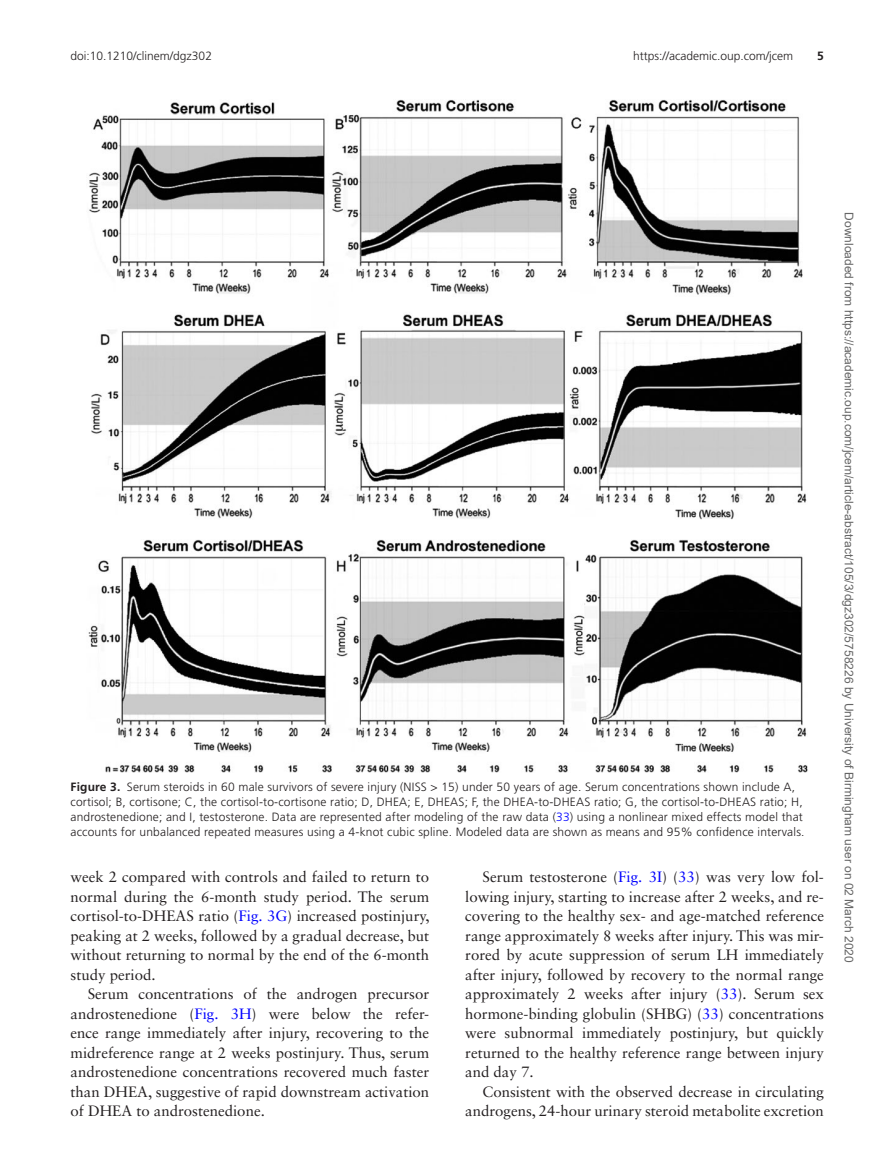
<style>
.page{position:relative;width:878px;height:1175px;background:#fff}
.page>*{position:absolute;margin:0;border:0;box-sizing:border-box;transform-origin:0 0}
.t1{font:15px/19.5px "Sabon LT Std";color:#231f20;text-align:justify}
.t2{font:300 12px/15px "Frutiger LT Std";letter-spacing:.015em;color:#231f20}
.t3{font:12px "Arial";color:#666}
.t4{font:700 12px "Frutiger LT Std";color:#231f20}
.s1{font-weight:700}
.s2{color:#00f}
</style>
<div class="page">
<img style="left:88px;top:100px;width:720px;height:672px">
<p class="t2" style="left:70px;top:48px;width:143px">doi:10.1210/clinem/dgz302</p>
<p class="t2" style="left:633px;top:48px;width:162px">https://academic.oup.com/jcem</p>
<p class="t4" style="left:817px;top:49px;width:8px">5</p>
<p class="t2" style="left:70px;top:779px;width:735px"><span class="s1">Figure 3.</span> Serum steroids in 60 male survivors of severe injury (NISS &gt; 15) under 50 years of age. Serum concentrations shown include A, cortisol; B, cortisone; C, the cortisol-to-cortisone ratio; D, DHEA; E, DHEAS; F, the DHEA-to-DHEAS ratio; G, the cortisol-to-DHEAS ratio; H, androstenedione; and I, testosterone. Data are represented after modeling of the raw data (<span class="s2">33</span>) using a nonlinear mixed effects model that accounts for unbalanced repeated measures using a 4-knot cubic spline. Modeled data are shown as means and 95% confidence intervals.</p>
<p class="t1" style="left:70px;top:867px;width:361px">week 2 compared with controls and failed to return to normal during the 6-month study period. The serum cortisol-to-DHEAS ratio (<span class="s2">Fig. 3G</span>) increased postinjury, peaking at 2 weeks, followed by a gradual decrease, but without returning to normal by the end of the 6-month study period.</p>
<p class="t1" style="left:70px;top:984px;width:360px;text-indent:17px">Serum concentrations of the androgen precursor androstenedione (<span class="s2">Fig. 3H</span>) were below the refer&shy;ence range immediately after injury, recovering to the midreference range at 2 weeks postinjury. Thus, serum androstenedione concentrations recovered much faster than DHEA, suggestive of rapid downstream activation of DHEA to androstenedione.</p>
<p class="t1" style="left:465px;top:867px;width:360px;text-indent:17px">Serum testosterone (<span class="s2">Fig. 3I</span>) (<span class="s2">33</span>) was very low fol&shy;lowing injury, starting to increase after 2 weeks, and re&shy;covering to the healthy sex- and age-matched reference range approximately 8 weeks after injury. This was mir&shy;rored by acute suppression of serum LH immediately after injury, followed by recovery to the normal range approximately 2 weeks after injury (<span class="s2">33</span>). Serum sex hormone-binding globulin (SHBG) (<span class="s2">33</span>) concentrations were subnormal immediately postinjury, but quickly returned to the healthy reference range between injury and day 7.</p>
<p class="t1" style="left:465px;top:1081px;width:360px;text-align:right">Consistent with the observed decrease in circulating androgens, 24-hour urinary steroid metabolite excretion</p>
<p class="t3" style="left:853px;top:212px;width:751px;rotate:90deg">Downloaded from https://academic.oup.com/jcem/article-abstract/105/3/dgz302/5758226 by University of Birmingham user on 02 March 2020</p>
</div>
